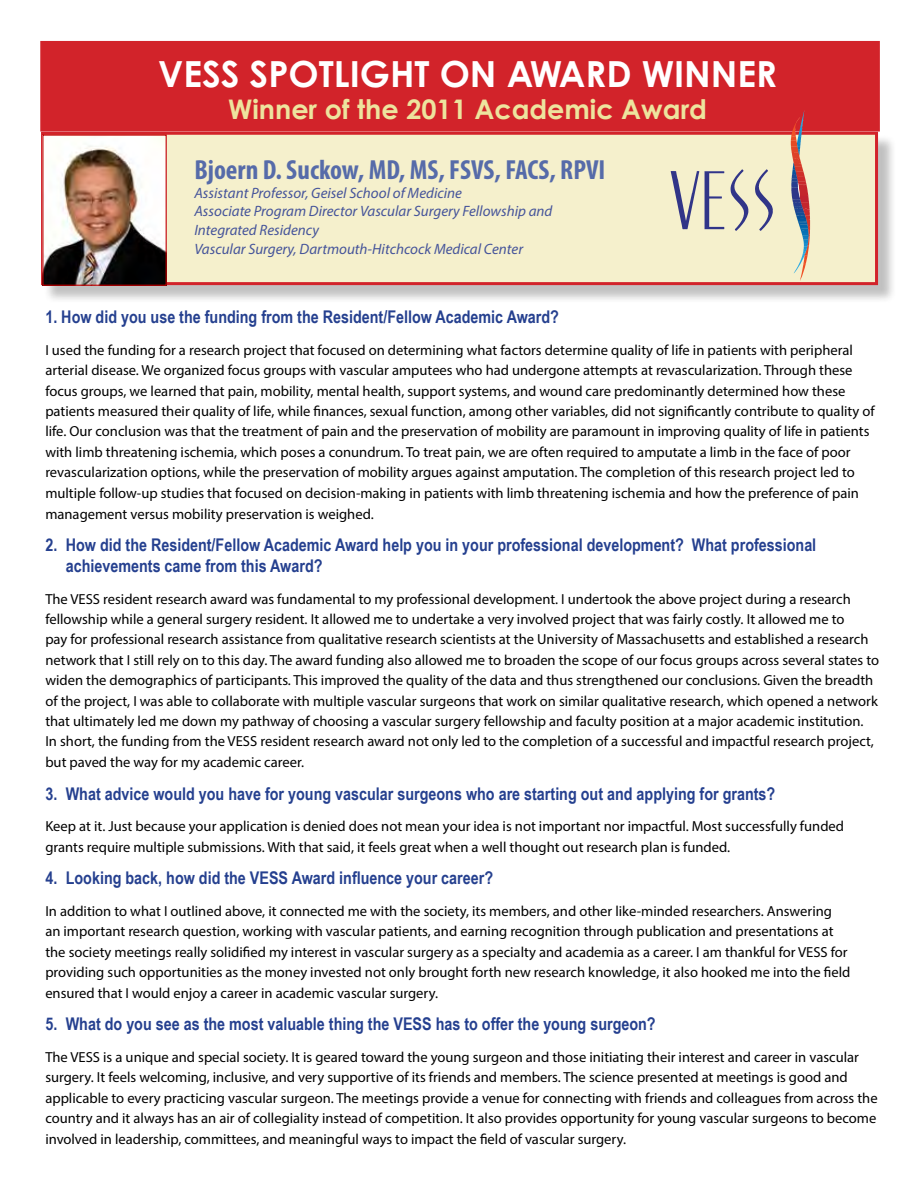
<style>
.page{position:relative;width:918px;height:1188px;background:#fff}
.page>*{position:absolute;margin:0;border:0;box-sizing:border-box;transform-origin:0 0}
.t1{font:700 36px "Century Gothic Pro";color:#fff}
.t2{font:700 condensed 27.75px "Myriad Pro";color:#566ba9}
.t3{font:700 27px "Century Gothic";color:#ede49e}
.t4{font:700 17.55px/21px "Arial Narrow";color:#25408f}
.t5{font:italic 15px/18.8px "Myriad Pro";color:#45549a}
.t6{font:14.55px/20.5px "Myriad Pro";color:#000}
</style>
<div class="page">
<div style="left:40px;top:41px;width:840px;height:91px;background:#d2232a;border:2px solid #d2232a"></div>
<div style="left:43px;top:134px;width:853px;height:170px;background:#000;opacity:.25"></div>
<div style="left:41px;top:132px;width:837px;height:153px;background:#f5f0cc;border:3px solid #d2232a"></div>
<svg style="left:671px;top:171px;width:53px;height:58px"></svg>
<svg style="left:755px;top:169px;width:18px;height:62px"></svg>
<svg style="left:731px;top:169px;width:18px;height:62px"></svg>
<svg style="left:791px;top:111px;width:20px;height:171px"></svg>
<img style="left:44px;top:136px;width:121px;height:148px">
<div style="left:42px;top:134px;width:125px;height:152px;border:1px solid #c00000"></div>
<h1 class="t1" style="left:158px;top:51px;width:620px">VESS SPOTLIGHT ON AWARD WINNER</h1>
<h3 class="t3" style="left:228px;top:93px;width:480px">Winner of the 2011 Academic Award</h3>
<h2 class="t2" style="left:194px;top:152px;width:413px">Bjoern D. Suckow, MD, MS, FSVS, FACS, RPVI</h2>
<p class="t5" style="left:194px;top:183px;width:360px">Assistant Professor, Geisel School of Medicine<br>Associate Program Director Vascular Surgery Fellowship and Integrated Residency<br>Vascular Surgery, Dartmouth-Hitchcock Medical Center</p>
<p class="t4" style="left:45px;top:306px;width:515px">1. How did you use the funding from the Resident/Fellow Academic Award?</p>
<p class="t6" style="left:45px;top:339px;width:831px">I used the funding for a research project that focused on determining what factors determine quality of life in patients with peripheral arterial disease. We organized focus groups with vascular amputees who had undergone attempts at revascularization. Through these focus groups, we learned that pain, mobility, mental health, support systems, and wound care predominantly determined how these patients measured their quality of life, while finances, sexual function, among other variables, did not significantly contribute to quality of life. Our conclusion was that the treatment of pain and the preservation of mobility are paramount in improving quality of life in patients with limb threatening ischemia, which poses a conundrum. To treat pain, we are often required to amputate a limb in the face of poor revascularization options, while the preservation of mobility argues against amputation. The completion of this research project led to multiple follow-up studies that focused on decision-making in patients with limb threatening ischemia and how the preference of pain management versus mobility preservation is weighed.</p>
<p class="t4" style="left:66px;top:533px;width:752px;text-indent:-20px">2. How did the Resident/Fellow Academic Award help you in your professional development? What professional achievements came from this Award?</p>
<p class="t6" style="left:45px;top:588px;width:835px">The VESS resident research award was fundamental to my professional development. I undertook the above project during a research fellowship while a general surgery resident. It allowed me to undertake a very involved project that was fairly costly. It allowed me to<br>pay for professional research assistance from qualitative research scientists at the University of Massachusetts and established a research network that I still rely on to this day. The award funding also allowed me to broaden the scope of our focus groups across several states to widen the demographics of participants. This improved the quality of the data and thus strengthened our conclusions. Given the breadth of the project, I was able to collaborate with multiple vascular surgeons that work on similar qualitative research, which opened a network that ultimately led me down my pathway of choosing a vascular surgery fellowship and faculty position at a major academic institution.<br>In short, the funding from the VESS resident research award not only led to the completion of a successful and impactful research project, but paved the way for my academic career.</p>
<p class="t4" style="left:45px;top:782px;width:731px">3. What advice would you have for young vascular surgeons who are starting out and applying for grants?</p>
<p class="t6" style="left:45px;top:816px;width:800px;line-height:21px">Keep at it. Just because your application is denied does not mean your idea is not important nor impactful. Most successfully funded grants require multiple submissions. With that said, it feels great when a well thought out research plan is funded.</p>
<p class="t4" style="left:45px;top:867px;width:449px">4. Looking back, how did the VESS Award influence your career?</p>
<p class="t6" style="left:45px;top:901px;width:807px">In addition to what I outlined above, it connected me with the society, its members, and other like-minded researchers. Answering an important research question, working with vascular patients, and earning recognition through publication and presentations at the society meetings really solidified my interest in vascular surgery as a specialty and academia as a career. I am thankful for VESS for providing such opportunities as the money invested not only brought forth new research knowledge, it also hooked me into the field ensured that I would enjoy a career in academic vascular surgery.</p>
<p class="t4" style="left:45px;top:1013px;width:612px">5. What do you see as the most valuable thing the VESS has to offer the young surgeon?</p>
<p class="t6" style="left:45px;top:1047px;width:834px">The VESS is a unique and special society. It is geared toward the young surgeon and those initiating their interest and career in vascular surgery. It feels welcoming, inclusive, and very supportive of its friends and members. The science presented at meetings is good and applicable to every practicing vascular surgeon. The meetings provide a venue for connecting with friends and colleagues from across the country and it always has an air of collegiality instead of competition. It also provides opportunity for young vascular surgeons to become involved in leadership, committees, and meaningful ways to impact the field of vascular surgery.</p>
</div>
